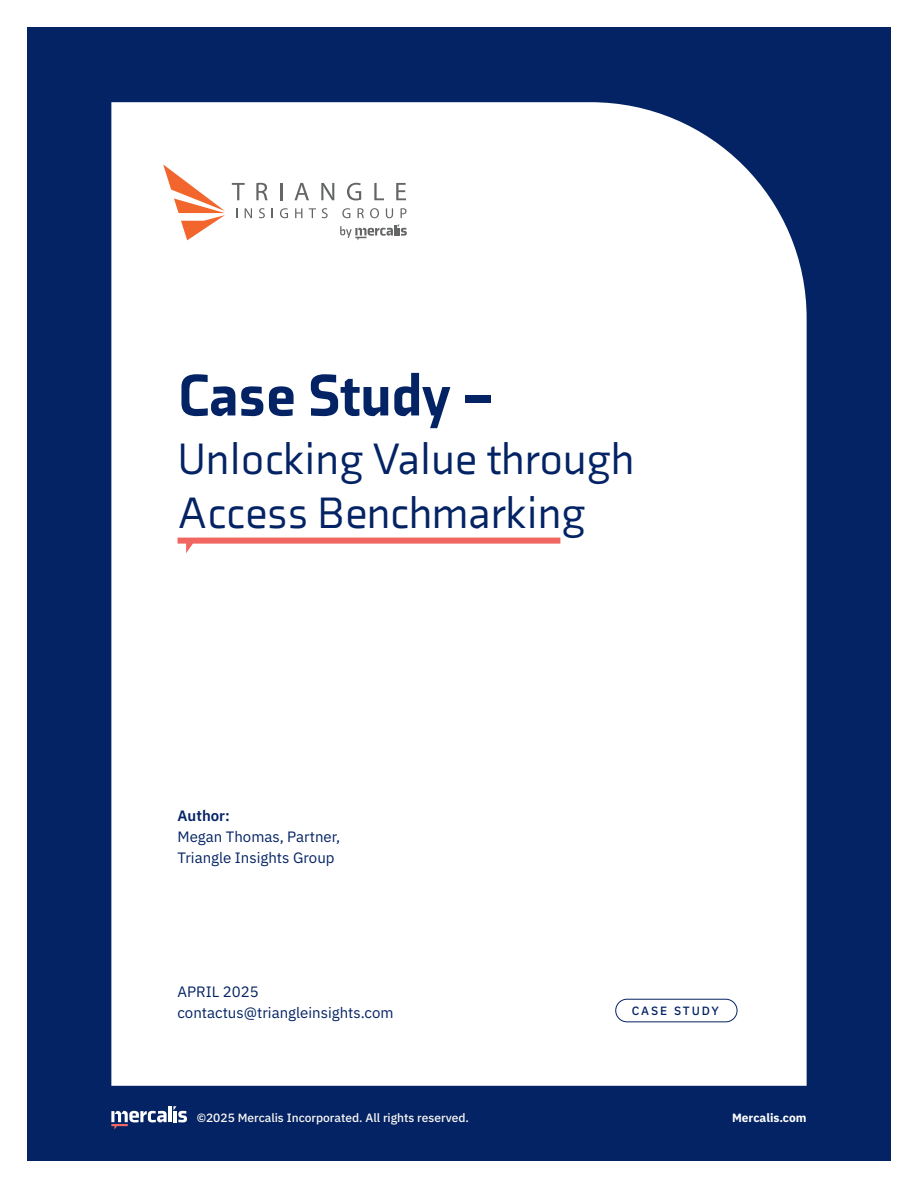
<style>
.page{position:relative;width:918px;height:1188px;background:#fff}
.page>*{position:absolute;margin:0;border:0;box-sizing:border-box;transform-origin:0 0}
.t1{font:900 60px "Axia";color:#042364}
.t2{font:45px/54px "Axia";color:#042364}
.Paragraph_Unjustified{font:15px "IBM Plex Sans";color:#042364}
.Paragraph_Unjustified-2{font:600 15px "IBM Plex Sans";color:#042364}
.Fineprint{font:500 12px "IBM Plex Sans";color:#fbf9f5}
.Eyebrow_Right{font:700 12px "IBM Plex Sans";color:#fff}
.Eyebrow_Center{font:500 12px "IBM Plex Sans";letter-spacing:.16em;color:#042364}
</style>
<div class="page">
<div style="left:27px;top:27px;width:864px;height:1134px;background:#042364"></div>
<div style="left:111px;top:102px;width:696px;height:984px;background:#fff"></div>
<hr style="left:168px;top:1106px;width:4px;height:16px;background:#fff">
<svg style="left:173px;top:1106px;width:14px;height:16px"></svg>
<svg style="left:111px;top:1111px;width:56px;height:19px"></svg>
<svg style="left:232px;top:183px;width:13px;height:17px"></svg>
<svg style="left:256px;top:183px;width:12px;height:17px"></svg>
<svg style="left:280px;top:183px;width:2px;height:17px"></svg>
<svg style="left:295px;top:183px;width:14px;height:17px"></svg>
<svg style="left:321px;top:183px;width:13px;height:17px"></svg>
<svg style="left:347px;top:183px;width:14px;height:17px"></svg>
<svg style="left:374px;top:183px;width:10px;height:17px"></svg>
<svg style="left:396px;top:183px;width:10px;height:17px"></svg>
<svg style="left:245px;top:208px;width:7px;height:10px"></svg>
<svg style="left:259px;top:208px;width:6px;height:10px"></svg>
<svg style="left:280px;top:208px;width:8px;height:10px"></svg>
<svg style="left:295px;top:208px;width:7px;height:10px"></svg>
<svg style="left:309px;top:208px;width:7px;height:10px"></svg>
<svg style="left:322px;top:208px;width:6px;height:10px"></svg>
<svg style="left:342px;top:208px;width:8px;height:10px"></svg>
<svg style="left:358px;top:208px;width:6px;height:10px"></svg>
<svg style="left:370px;top:208px;width:9px;height:10px"></svg>
<svg style="left:386px;top:208px;width:7px;height:10px"></svg>
<svg style="left:401px;top:208px;width:6px;height:10px"></svg>
<svg style="left:163px;top:164px;width:62px;height:76px;background:#fbd4c4"></svg>
<svg style="left:340px;top:225px;width:67px;height:16px"></svg>
<div style="left:615px;top:999px;width:122px;height:23px;border:1px solid #042364;border-radius:11px"></div>
<svg style="left:178px;top:538px;width:382px;height:15px;background:#f9c4c2"></svg>
<h1 class="t1" style="left:178px;top:358px;width:317px">Case Study –</h1>
<h1 class="t2" style="left:178px;top:432px;width:458px">Unlocking Value through<br>Access Benchmarking</h1>
<p class="Paragraph_Unjustified-2" style="left:178px;top:804px;width:54px">Author:</p>
<p class="Paragraph_Unjustified" style="left:178px;top:825px;width:164px">Megan Thomas, Partner,</p>
<p class="Paragraph_Unjustified" style="left:178px;top:846px;width:159px">Triangle Insights Group</p>
<p class="Paragraph_Unjustified" style="left:178px;top:981px;width:83px">APRIL 2025</p>
<p class="Paragraph_Unjustified" style="left:178px;top:1002px;width:218px">contactus@triangleinsights.com</p>
<p class="Eyebrow_Center" style="left:632px;top:1001px;width:89px">CASE STUDY</p>
<p class="Fineprint" style="left:197px;top:1109px;width:274px">©2025 Mercalis Incorporated. All rights reserved.</p>
<p class="Eyebrow_Right" style="left:732px;top:1108px;width:76px">Mercalis.com</p>
</div>
